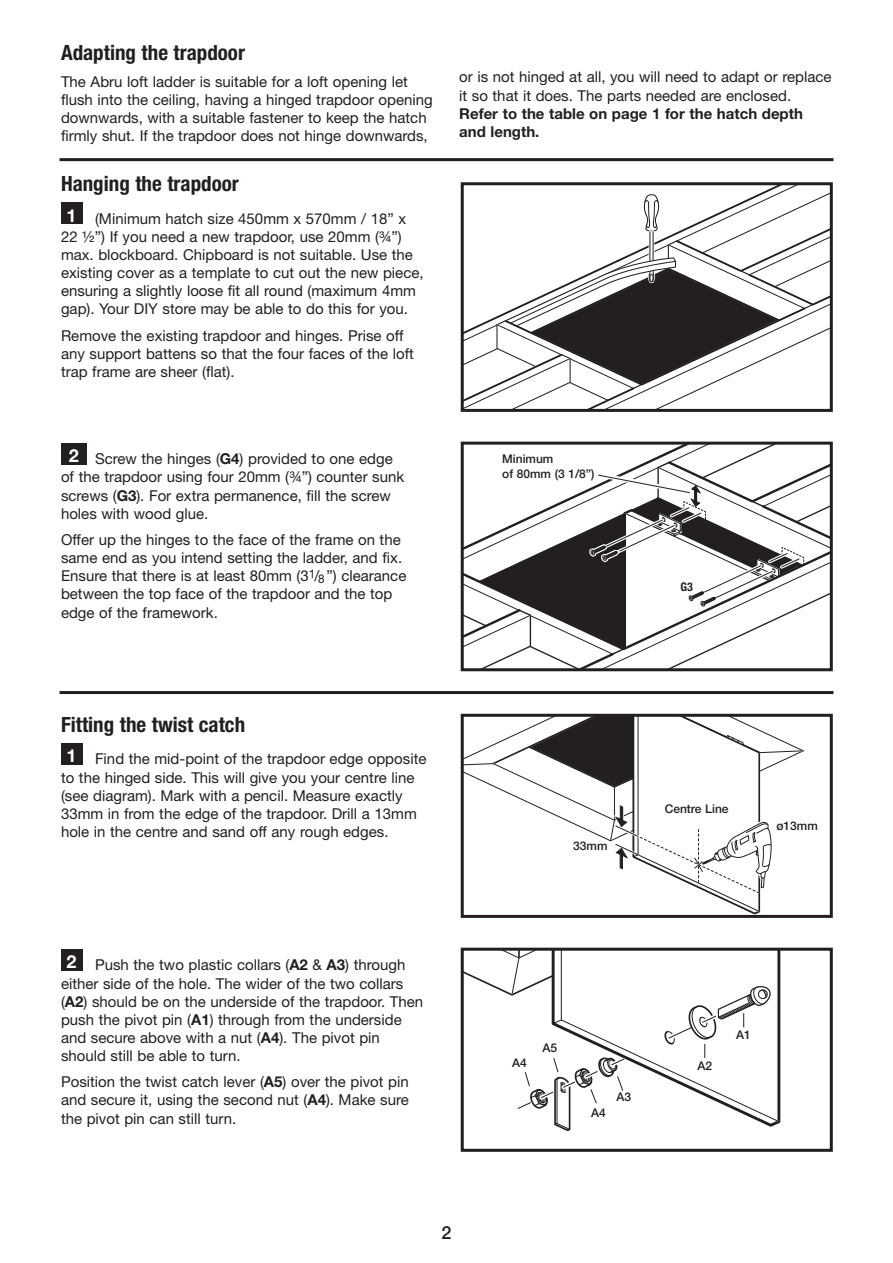
<style>
.page{position:relative;width:893px;height:1263px;background:#fff}
.page>*{position:absolute;margin:0;border:0;box-sizing:border-box;transform-origin:0 0}
.t1{font:700 condensed 21px "Helvetica Neue";color:#231f20}
.t2{font:700 18px "Helvetica Neue";color:#fff}
.t3{font:500 18px "Helvetica Neue";color:#231f20}
.t4{font:15px/18px "Helvetica Neue";color:#231f20}
.t5{font:500 12px/14.4px "Helvetica Neue";color:#231f20}
.t6{font:700 condensed 12px "Helvetica Neue";color:#231f20}
.s1{font-weight:700}
</style>
<div class="page">
<div style="left:61px;top:203px;width:21px;height:21px;background:#231f20"></div>
<svg style="left:643px;top:186px;width:186px;height:21px"></svg>
<svg style="left:465px;top:207px;width:364px;height:201px"></svg>
<div style="left:461px;top:182px;width:372px;height:230px;border:3px solid #231f20"></div>
<div style="left:61px;top:743px;width:21px;height:21px;background:#231f20"></div>
<svg style="left:465px;top:718px;width:339px;height:196px"></svg>
<div style="left:461px;top:714px;width:372px;height:204px;border:3px solid #231f20"></div>
<div style="left:461px;top:948px;width:372px;height:204px;border:3px solid #231f20"></div>
<hr style="left:60px;top:158px;width:773px;height:3px;background:#231f20">
<hr style="left:60px;top:691px;width:773px;height:3px;background:#231f20">
<div style="left:61px;top:443px;width:26px;height:21px;background:#231f20"></div>
<div style="left:61px;top:949px;width:21px;height:21px;background:#231f20"></div>
<svg style="left:462px;top:443px;width:369px;height:227px"></svg>
<svg style="left:462px;top:949px;width:369px;height:182px"></svg>
<p class="t1" style="left:61px;top:40px;width:186px">Adapting the trapdoor</p>
<p class="t4" style="left:61px;top:72px;width:373px">The Abru loft ladder is suitable for a loft opening let flush into the ceiling, having a hinged trapdoor opening downwards, with a suitable fastener to keep the hatch firmly shut. If the trapdoor does not hinge downwards,</p>
<p class="t4" style="left:459px;top:68px;width:374px">or is not hinged at all, you will need to adapt or replace it so that it does. The parts needed are enclosed.<br><span class="s1">Refer to the table on page 1 for the hatch depth and length.</span></p>
<p class="t1" style="left:61px;top:171px;width:179px">Hanging the trapdoor</p>
<p class="t2" style="left:67px;top:204px;width:12px">1</p>
<p class="t4" style="left:61px;top:209px;width:364px;text-indent:34px">(Minimum hatch size 450mm x 570mm / 18” x 22 1⁄2”) If you need a new trapdoor, use 20mm (3⁄4”) max. blockboard. Chipboard is not suitable. Use the existing cover as a template to cut out the new piece, ensuring a slightly loose fit all round (maximum 4mm gap). Your DIY store may be able to do this for you.</p>
<p class="t4" style="left:61px;top:326px;width:354px">Remove the existing trapdoor and hinges. Prise off any support battens so that the four faces of the loft trap frame are sheer (flat).</p>
<p class="t2" style="left:69px;top:445px;width:12px">2</p>
<p class="t4" style="left:61px;top:450px;width:345px;text-indent:34px">Screw the hinges (<span class="s1">G4</span>) provided to one edge of the trapdoor using four 20mm (3⁄4”) counter sunk screws (<span class="s1">G3</span>). For extra permanence, fill the screw holes with wood glue.</p>
<p class="t4" style="left:61px;top:531px;width:347px">Offer up the hinges to the face of the frame on the same end as you intend setting the ladder, and fix.<br>Ensure that there is at least 80mm (3<sup>1</sup>/<sub>8</sub> ”) clearance between the top face of the trapdoor and the top edge of the framework.</p>
<p class="t1" style="left:61px;top:711px;width:186px">Fitting the twist catch</p>
<p class="t2" style="left:67px;top:745px;width:12px">1</p>
<p class="t4" style="left:61px;top:750px;width:367px;text-indent:34px">Find the mid-point of the trapdoor edge opposite to the hinged side. This will give you your centre line (see diagram). Mark with a pencil. Measure exactly 33mm in from the edge of the trapdoor. Drill a 13mm hole in the centre and sand off any rough edges.</p>
<p class="t2" style="left:67px;top:951px;width:12px">2</p>
<p class="t4" style="left:61px;top:956px;width:364px;text-indent:34px">Push the two plastic collars (<span class="s1">A2</span> &amp; <span class="s1">A3</span>) through either side of the hole. The wider of the two collars (<span class="s1">A2</span>) should be on the underside of the trapdoor. Then push the pivot pin (<span class="s1">A1</span>) through from the underside and secure above with a nut (<span class="s1">A4</span>). The pivot pin should still be able to turn.</p>
<p class="t4" style="left:61px;top:1073px;width:349px;text-align:justify">Position the twist catch lever (<span class="s1">A5</span>) over the pivot pin and secure it, using the second nut (<span class="s1">A4</span>). Make sure the pivot pin can still turn.</p>
<p class="t3" style="left:441px;top:1221px;width:12px">2</p>
<p class="t5" style="left:502px;top:451px;width:94px">Minimum<br>of 80mm (3 1/8”)</p>
<p class="t6" style="left:681px;top:579px;width:14px">G3</p>
<p class="t5" style="left:573px;top:838px;width:36px">33mm</p>
<p class="t5" style="left:665px;top:801px;width:65px">Centre Line</p>
<p class="t5" style="left:776px;top:818px;width:43px">ø13mm</p>
<p class="t5" style="left:512px;top:1055px;width:16px">A4</p>
<p class="t5" style="left:543px;top:1040px;width:16px">A5</p>
<p class="t5" style="left:591px;top:1105px;width:16px">A4</p>
<p class="t5" style="left:617px;top:1089px;width:16px">A3</p>
<p class="t5" style="left:697px;top:1058px;width:16px">A2</p>
<p class="t5" style="left:736px;top:1027px;width:16px">A1</p>
</div>
